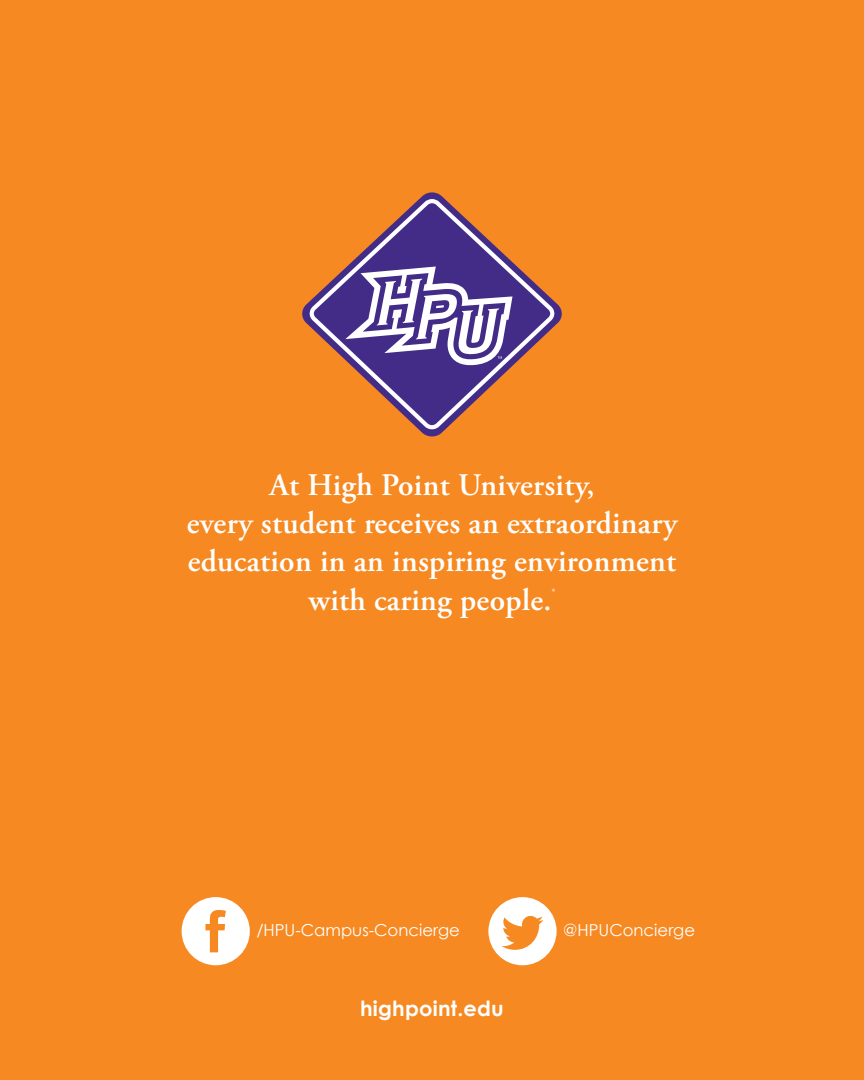
<style>
.page{position:relative;width:864px;height:1080px;background:#f68921}
.page>*{position:absolute;margin:0;border:0;box-sizing:border-box;transform-origin:0 0}
.t1{font:600 31.35px/38.2px "Adobe Garamond Pro";letter-spacing:.01em;color:#fff;text-align:center}
.t2{font:700 21px "Century Gothic";letter-spacing:.01em;color:#fff}
.t3{font:16.5px "Century Gothic";color:#fff}
.t4{font:600 10.8px "Adobe Garamond Pro";color:#fff}
</style>
<div class="page">
<svg style="left:302px;top:192px;width:260px;height:245px"></svg>
<svg style="left:310px;top:199px;width:244px;height:230px"></svg>
<svg style="left:345px;top:267px;width:168px;height:99px;background:#897bb4"></svg>
<div style="left:488px;top:897px;width:69px;height:68px;background:#fff;border-radius:50%"></div>
<svg style="left:502px;top:916px;width:41px;height:34px"></svg>
<div style="left:182px;top:897px;width:68px;height:68px;background:#fff;border-radius:50%"></div>
<svg style="left:205px;top:910px;width:21px;height:42px"></svg>
<p class="t1" style="left:187px;top:466px;width:492px">At High Point University,<br>every student receives an extraordinary education in an inspiring environment with caring people.</p>
<p class="t4" style="left:552px;top:586px;width:5px">®</p>
<p class="t3" style="left:256px;top:920px;width:205px">/HPU-Campus-Concierge</p>
<p class="t3" style="left:563px;top:920px;width:133px">@HPUConcierge</p>
<p class="t2" style="left:360px;top:995px;width:145px">highpoint.edu</p>
</div>
